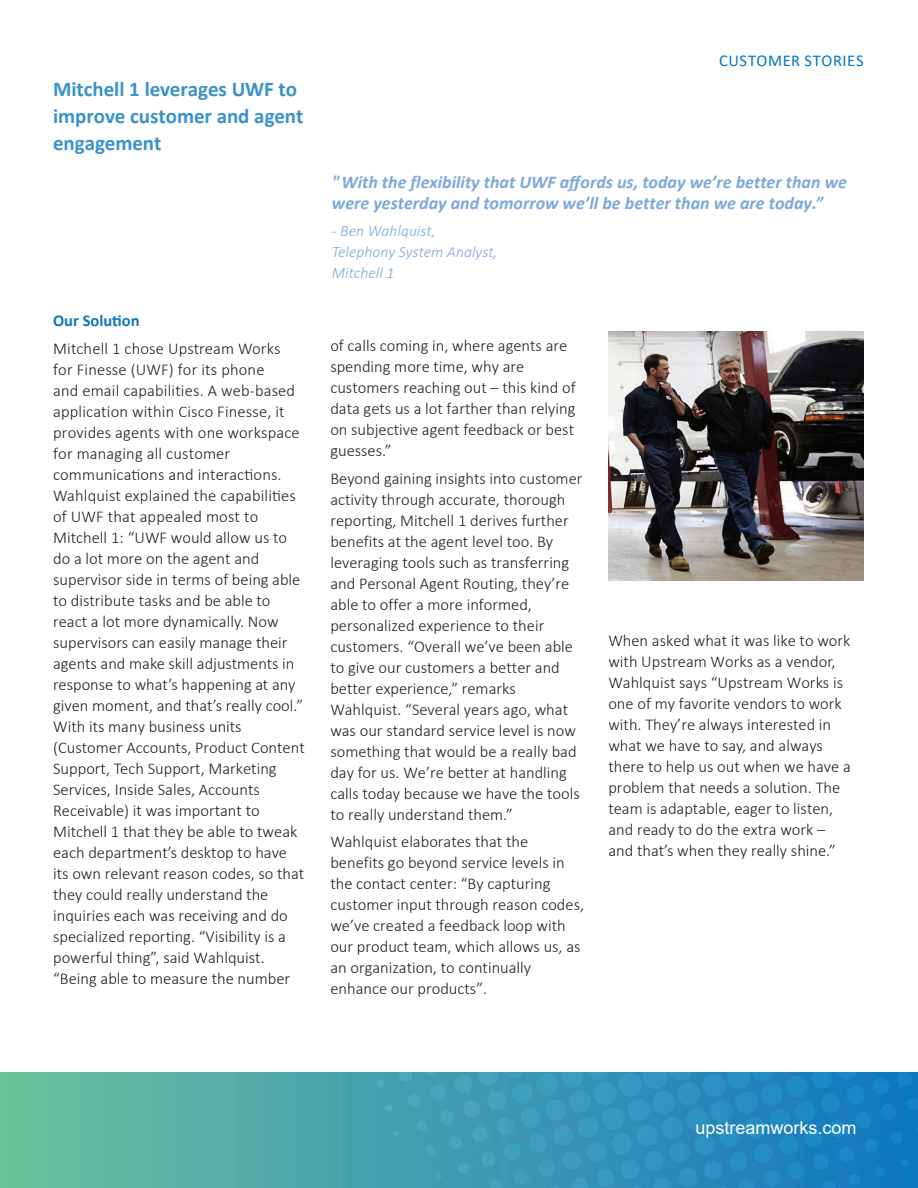
<style>
.page{position:relative;width:918px;height:1188px;background:#fff}
.page>*{position:absolute;margin:0;border:0;box-sizing:border-box;transform-origin:0 0}
.t1{font:700 21px/27px "Calibri";letter-spacing:-.005em;color:#3992cb}
.t2{font:italic 700 18px/21px "Calibri";color:#7ba9da}
.t3{font:18px "Arial";color:#fff}
.t4{font:300 16.5px/21px "Calibri";color:#231f20}
.t5{font:16.5px "Calibri";letter-spacing:.035em;color:#0078c0}
.t6{font:700 16.5px "Calibri";color:#0c77be}
.t7{font:italic 300 15.75px/21px "Calibri";color:#7ba9da}
</style>
<div class="page">
<img style="left:608px;top:332px;width:256px;height:249px">
<img style="left:0;top:1073px;width:918px;height:115px">
<p class="t1" style="left:53px;top:75px;width:252px">Mitchell 1 leverages UWF to improve customer and agent engagement</p>
<p class="t5" style="left:719px;top:55px;width:146px">CUSTOMER STORIES</p>
<p class="t2" style="left:332px;top:171px;width:516px">"With the flexibility that UWF affords us, today we’re better than we were yesterday and tomorrow we’ll be better than we are today.”</p>
<p class="t7" style="left:332px;top:222px;width:167px">- Ben Wahlquist,<br>Telephony System Analyst,<br>Mitchell 1</p>
<p class="t6" style="left:53px;top:309px;width:88px">Our Solution</p>
<p class="t4" style="left:53px;top:337px;width:253px">Mitchell 1 chose Upstream Works<br>for Finesse (UWF) for its phone<br>and email capabilities. A web-based application within Cisco Finesse, it provides agents with one workspace for managing all customer communications and interactions.<br>Wahlquist explained the capabilities of UWF that appealed most to Mitchell 1: “UWF would allow us to do a lot more on the agent and supervisor side in terms of being able to distribute tasks and be able to react a lot more dynamically. Now supervisors can easily manage their agents and make skill adjustments in response to what’s happening at any given moment, and that’s really cool.” With its many business units (Customer Accounts, Product Content Support, Tech Support, Marketing Services, Inside Sales, Accounts Receivable) it was important to Mitchell 1 that they be able to tweak each department’s desktop to have its own relevant reason codes, so that they could really understand the inquiries each was receiving and do specialized reporting. “Visibility is a powerful thing”, said Wahlquist. “Being able to measure the number</p>
<p class="t4" style="left:330px;top:335px;width:247px">of calls coming in, where agents are spending more time, why are customers reaching out – this kind of data gets us a lot farther than relying on subjective agent feedback or best guesses.”</p>
<p class="t4" style="left:330px;top:467px;width:254px">Beyond gaining insights into customer activity through accurate, thorough reporting, Mitchell 1 derives further benefits at the agent level too. By leveraging tools such as transferring and Personal Agent Routing, they’re able to offer a more informed, personalized experience to their customers. “Overall we’ve been able to give our customers a better and better experience,” remarks Wahlquist. “Several years ago, what was our standard service level is now something that would be a really bad day for us. We’re better at handling calls today because we have the tools to really understand them.”</p>
<p class="t4" style="left:330px;top:831px;width:255px">Wahlquist elaborates that the benefits go beyond service levels in the contact center: “By capturing customer input through reason codes, we’ve created a feedback loop with our product team, which allows us, as an organization, to continually enhance our products”.</p>
<p class="t4" style="left:608px;top:630px;width:244px">When asked what it was like to work with Upstream Works as a vendor, Wahlquist says “Upstream Works is one of my favorite vendors to work with. They’re always interested in what we have to say, and always there to help us out when we have a problem that needs a solution. The team is adaptable, eager to listen, and ready to do the extra work – and that’s when they really shine.”</p>
<p class="t3" style="left:695px;top:1121px;width:163px">upstreamworks.com</p>
</div>
